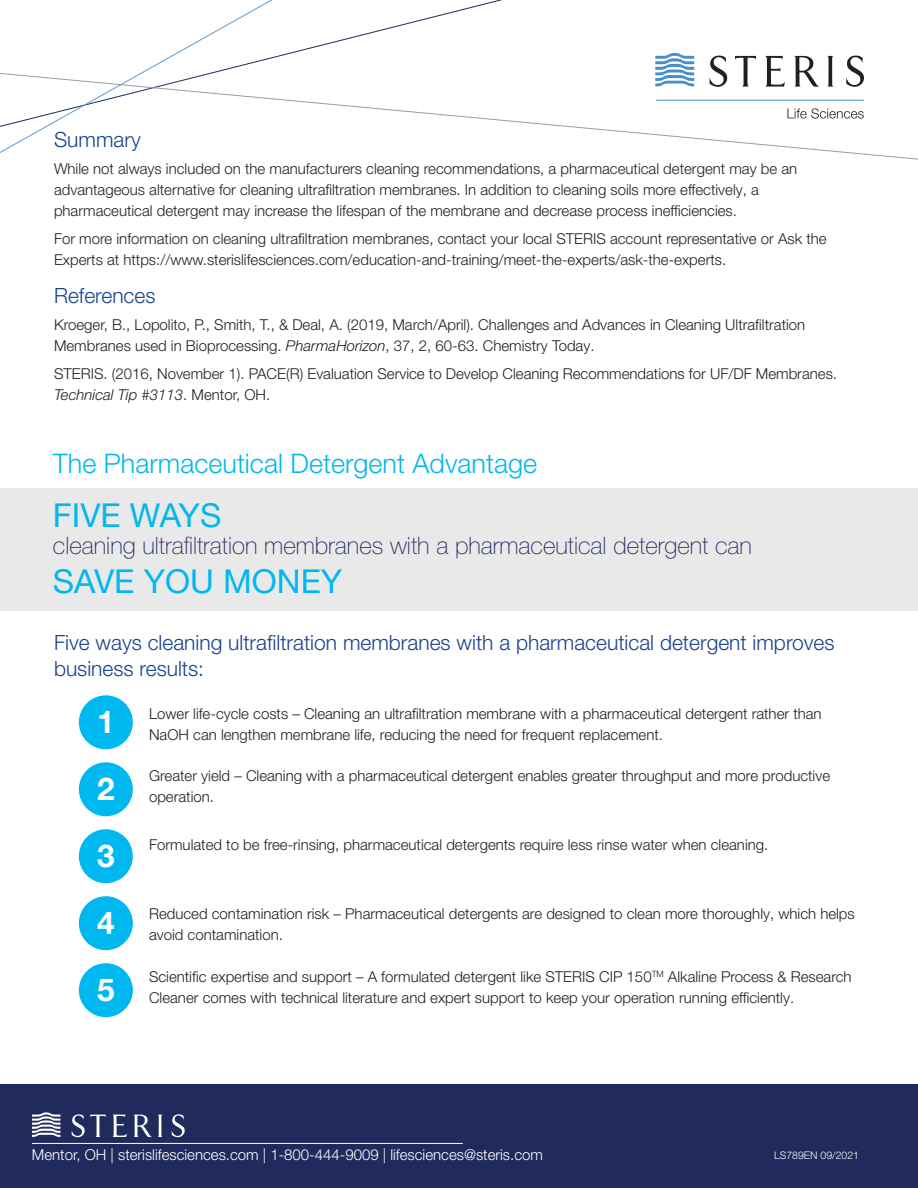
<style>
.page{position:relative;width:918px;height:1188px;background:#fff}
.page>*{position:absolute;margin:0;border:0;box-sizing:border-box;transform-origin:0 0}
.Hd_2{font:33px "Helvetica Neue LT Pro";color:#00b8f0}
.Hd_2-2{font:700 31.5px "Helvetica Neue LT Pro";color:#fff}
.Hd_2-3{font:300 27px "Helvetica Neue LT Pro";color:#00b8f0}
.Hd_2-4{font:100 24px "Helvetica Neue LT Pro";color:#202a5d}
.Hd_3{font:300 21px/25.5px "Helvetica Neue LT Pro";color:#19428e}
.body{font:300 15px/21px "Helvetica Neue LT Pro";color:#231f20}
.body-2{font:300 15px "Helvetica Neue LT Pro";color:#fff}
.body-3{font:300 10.5px "Helvetica Neue LT Pro";color:#fff}
.s1{font-style:italic}
</style>
<div class="page">
<svg style="left:674px;top:53px;width:20px;height:17px"></svg>
<svg style="left:765px;top:56px;width:18px;height:14px"></svg>
<svg style="left:794px;top:56px;width:20px;height:14px"></svg>
<svg style="left:827px;top:56px;width:6px;height:14px"></svg>
<svg style="left:710px;top:55px;width:16px;height:15px"></svg>
<svg style="left:847px;top:55px;width:16px;height:15px"></svg>
<svg style="left:735px;top:56px;width:21px;height:14px"></svg>
<svg style="left:361px;top:0;width:313px;height:70px"></svg>
<svg style="left:361px;top:70px;width:557px;height:90px"></svg>
<svg style="left:0;top:0;width:361px;height:153px"></svg>
<div style="left:0;top:1084px;width:918px;height:104px;background:#202a5d"></div>
<svg style="left:32px;top:1112px;width:28px;height:25px"></svg>
<svg style="left:112px;top:1115px;width:15px;height:22px"></svg>
<svg style="left:134px;top:1115px;width:18px;height:22px"></svg>
<svg style="left:158px;top:1115px;width:4px;height:22px"></svg>
<svg style="left:172px;top:1114px;width:13px;height:23px"></svg>
<svg style="left:72px;top:1114px;width:34px;height:23px"></svg>
<hr style="left:32px;top:1143px;width:431px;height:1px;background:#fff">
<div style="left:0;top:488px;width:918px;height:122px;background:#eae9e9"></div>
<div style="left:79px;top:695px;width:54px;height:54px;background:#00b8f0;border-radius:50%"></div>
<div style="left:79px;top:762px;width:54px;height:54px;background:#00b8f0;border-radius:50%"></div>
<div style="left:79px;top:829px;width:54px;height:54px;background:#00b8f0;border-radius:50%"></div>
<div style="left:79px;top:896px;width:54px;height:54px;background:#00b8f0;border-radius:50%"></div>
<div style="left:79px;top:963px;width:54px;height:54px;background:#00b8f0;border-radius:50%"></div>
<p class="Hd_3" style="left:54px;top:126px;width:88px">Summary</p>
<p class="body" style="left:54px;top:158px;width:745px">While not always included on the manufacturers cleaning recommendations, a pharmaceutical detergent may be an advantageous alternative for cleaning ultrafiltration membranes. In addition to cleaning soils more effectively, a pharmaceutical detergent may increase the lifespan of the membrane and decrease process inefficiencies.</p>
<p class="body" style="left:54px;top:228px;width:774px">For more information on cleaning ultrafiltration membranes, contact your local STERIS account representative or Ask the<br>Experts at https://www.sterislifesciences.com/education-and-training/meet-the-experts/ask-the-experts.</p>
<p class="Hd_3" style="left:54px;top:282px;width:103px">References</p>
<p class="body" style="left:54px;top:314px;width:753px">Kroeger, B., Lopolito, P., Smith, T., &amp; Deal, A. (2019, March/April). Challenges and Advances in Cleaning Ultrafiltration<br>Membranes used in Bioprocessing. <span class="s1">PharmaHorizon</span>, 37, 2, 60-63. Chemistry Today.</p>
<p class="body" style="left:54px;top:363px;width:785px">STERIS. (2016, November 1). PACE(R) Evaluation Service to Develop Cleaning Recommendations for UF/DF Membranes.<br><span class="s1">Technical Tip #3113</span>. Mentor, OH.</p>
<p class="Hd_2-3" style="left:53px;top:446px;width:486px">The Pharmaceutical Detergent Advantage</p>
<p class="Hd_2" style="left:53px;top:495px;width:170px">FIVE WAYS</p>
<p class="Hd_2-4" style="left:53px;top:531px;width:701px">cleaning ultrafiltration membranes with a pharmaceutical detergent can</p>
<p class="Hd_2" style="left:53px;top:561px;width:291px">SAVE YOU MONEY</p>
<p class="Hd_3" style="left:54px;top:630px;width:782px">Five ways cleaning ultrafiltration membranes with a pharmaceutical detergent improves business results:</p>
<p class="Hd_2-2" style="left:97px;top:702px;width:19px">1</p>
<p class="Hd_2-2" style="left:97px;top:769px;width:19px">2</p>
<p class="Hd_2-2" style="left:97px;top:836px;width:19px">3</p>
<p class="Hd_2-2" style="left:97px;top:903px;width:19px">4</p>
<p class="Hd_2-2" style="left:97px;top:970px;width:19px">5</p>
<p class="body" style="left:149px;top:703px;width:674px">Lower life-cycle costs – Cleaning an ultrafiltration membrane with a pharmaceutical detergent rather than<br>NaOH can lengthen membrane life, reducing the need for frequent replacement.</p>
<p class="body" style="left:149px;top:765px;width:683px">Greater yield – Cleaning with a pharmaceutical detergent enables greater throughput and more productive operation.</p>
<p class="body" style="left:149px;top:834px;width:621px">Formulated to be free-rinsing, pharmaceutical detergents require less rinse water when cleaning.</p>
<p class="body" style="left:149px;top:903px;width:707px">Reduced contamination risk – Pharmaceutical detergents are designed to clean more thoroughly, which helps avoid contamination.</p>
<p class="body" style="left:149px;top:965px;width:704px">Scientific expertise and support – A formulated detergent like STERIS CIP 150<sup>TM</sup> Alkaline Process &amp; Research<br>Cleaner comes with technical literature and expert support to keep your operation running efficiently.</p>
<p class="body-2" style="left:32px;top:1146px;width:513px">Mentor, OH | sterislifesciences.com | 1-800-444-9009 | lifesciences@steris.com</p>
<p class="body-3" style="left:774px;top:1149px;width:86px">LS789EN 09/2021</p>
</div>
